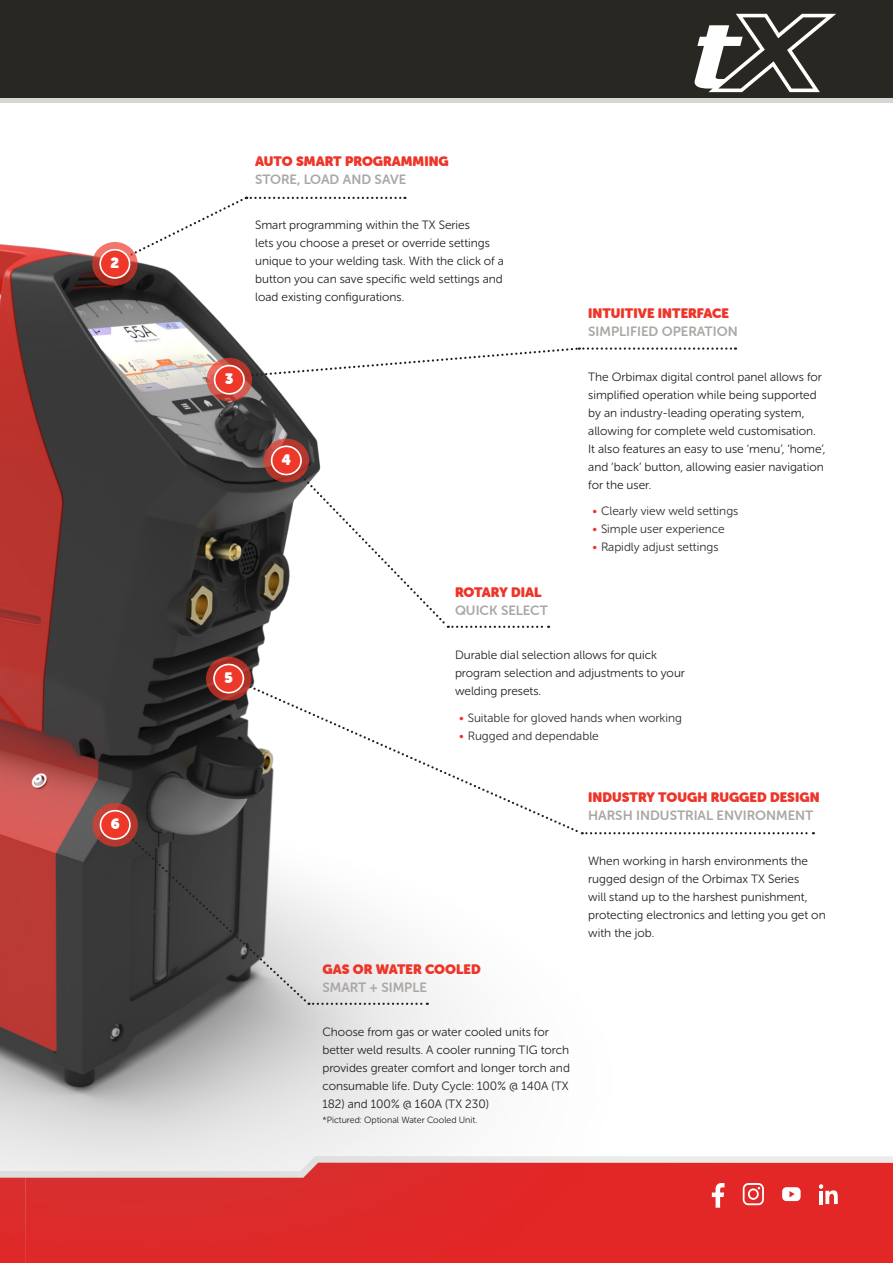
<style>
.page{position:relative;width:893px;height:1263px;background:#fff}
.page>*{position:absolute;margin:0;border:0;box-sizing:border-box;transform-origin:0 0}
.t1{font:14.85px "Museo Sans Rounded";color:#fff}
.t2{font:13.5px/18px "Museo Sans Rounded 700";color:#aba7a4}
.t3{font:13.5px/18px "Museo Sans Rounded";color:#ee3529}
.Body{font:12px/18px "Museo Sans Rounded 300";color:#1e251f}
.Body-2{font:12px/18px "Museo Sans Rounded 300";color:#1e251e}
.t4{font:12px "Museo Sans Rounded 300";color:#322f2a}
.Body-3{font:9px "Museo Sans Rounded 300";color:#1e251f}
.s1{font-family:"Museo Sans Rounded 700";color:#aba7a4}
.s2{font-family:"Museo Sans Rounded";color:#ee3529}
.s3{color:#ee3529}
</style>
<div class="page">
<div style="left:0;top:0;width:893px;height:103px;background:#d6d6d5"></div>
<div style="left:0;top:0;width:893px;height:98px;background:#292722"></div>
<svg style="left:695px;top:14px;width:141px;height:78px"></svg>
<img style="left:0;top:242px;width:893px;height:1021px">
<svg style="left:230px;top:676px;width:353px;height:159px"></svg>
<svg style="left:582px;top:832px;width:232px;height:2px"></svg>
<svg style="left:229px;top:346px;width:507px;height:33px"></svg>
<svg style="left:207px;top:358px;width:45px;height:44px"></svg>
<div style="left:215px;top:366px;width:29px;height:28px;background:#ee3829;border-radius:50%"></div>
<div style="left:214px;top:365px;width:31px;height:30px;border:2px solid #fff;border-radius:50%"></div>
<svg style="left:206px;top:657px;width:45px;height:43px"></svg>
<div style="left:214px;top:664px;width:29px;height:29px;background:#ee3829;border-radius:50%"></div>
<div style="left:213px;top:664px;width:31px;height:29px;border:2px solid #fff;border-radius:50%"></div>
<svg style="left:286px;top:458px;width:263px;height:170px"></svg>
<svg style="left:116px;top:823px;width:312px;height:182px"></svg>
<svg style="left:264px;top:439px;width:45px;height:43px"></svg>
<div style="left:272px;top:446px;width:29px;height:28px;background:#ee3829;border-radius:50%"></div>
<div style="left:271px;top:445px;width:31px;height:30px;border:2px solid #fff;border-radius:50%"></div>
<svg style="left:120px;top:196px;width:285px;height:68px"></svg>
<svg style="left:92px;top:242px;width:46px;height:44px"></svg>
<div style="left:100px;top:250px;width:30px;height:28px;background:#ee3829;border-radius:50%"></div>
<div style="left:99px;top:249px;width:31px;height:30px;border:2px solid #fff;border-radius:50%"></div>
<svg style="left:92px;top:803px;width:46px;height:44px"></svg>
<div style="left:100px;top:811px;width:30px;height:28px;background:#ee3829;border-radius:50%"></div>
<div style="left:100px;top:810px;width:31px;height:30px;border:2px solid #fff;border-radius:50%"></div>
<h3 class="t1" style="left:111px;top:254px;width:10px">2</h3>
<h3 class="t1" style="left:111px;top:815px;width:10px">6</h3>
<h3 class="t1" style="left:225px;top:370px;width:10px">3</h3>
<h3 class="t1" style="left:225px;top:669px;width:10px">5</h3>
<h3 class="t3" style="left:255px;top:153px;width:195px">AUTO SMART PROGRAMMING<br><span class="s1">STORE, LOAD AND SAVE</span></h3>
<p class="Body" style="left:255px;top:216px;width:250px">Smart programming within the TX Series<br>lets you choose a preset or override settings unique to your welding task. With the click of a button you can save specific weld settings and load existing configurations.</p>
<h3 class="t1" style="left:282px;top:451px;width:11px">4</h3>
<h3 class="t2" style="left:588px;top:305px;width:151px"><span class="s2">INTUITIVE INTERFACE<br></span>SIMPLIFIED OPERATION</h3>
<p class="Body-2" style="left:588px;top:368px;width:239px">The Orbimax digital control panel allows for simplified operation while being supported by an industry-leading operating system, allowing for complete weld customisation.<br>It also features an easy to use ‘menu’, ‘home’, and ‘back’ button, allowing easier navigation for the user.</p>
<p class="t4" style="left:592px;top:505px;width:147px"><span class="s3">•</span> Clearly view weld settings</p>
<p class="t4" style="left:592px;top:523px;width:134px"><span class="s3">•</span> Simple user experience</p>
<p class="t4" style="left:592px;top:541px;width:128px"><span class="s3">•</span> Rapidly adjust settings</p>
<h3 class="t2" style="left:455px;top:583px;width:94px"><span class="s2">ROTARY DIAL<br></span>QUICK SELECT</h3>
<p class="Body" style="left:455px;top:646px;width:232px">Durable dial selection allows for quick program selection and adjustments to your welding presets.</p>
<p class="t4" style="left:459px;top:711px;width:224px"><span class="s3">•</span> Suitable for gloved hands when working</p>
<p class="t4" style="left:459px;top:729px;width:141px"><span class="s3">•</span> Rugged and dependable</p>
<h3 class="t3" style="left:322px;top:960px;width:160px">GAS OR WATER COOLED<br><span class="s1">SMART + SIMPLE</span></h3>
<p class="Body" style="left:322px;top:1023px;width:249px">Choose from gas or water cooled units for better weld results. A cooler running TIG torch provides greater comfort and longer torch and consumable life. Duty Cycle: 100% @ 140A (TX 182) and 100% @ 160A (TX 230)</p>
<p class="Body-3" style="left:322px;top:1115px;width:156px">*Pictured: Optional Water Cooled Unit.</p>
<h3 class="t2" style="left:588px;top:789px;width:233px"><span class="s2">INDUSTRY TOUGH RUGGED DESIGN<br></span>HARSH INDUSTRIAL ENVIRONMENT</h3>
<p class="Body" style="left:588px;top:852px;width:239px">When working in harsh environments the rugged design of the Orbimax TX Series<br>will stand up to the harshest punishment, protecting electronics and letting you get on with the job.</p>
</div>
